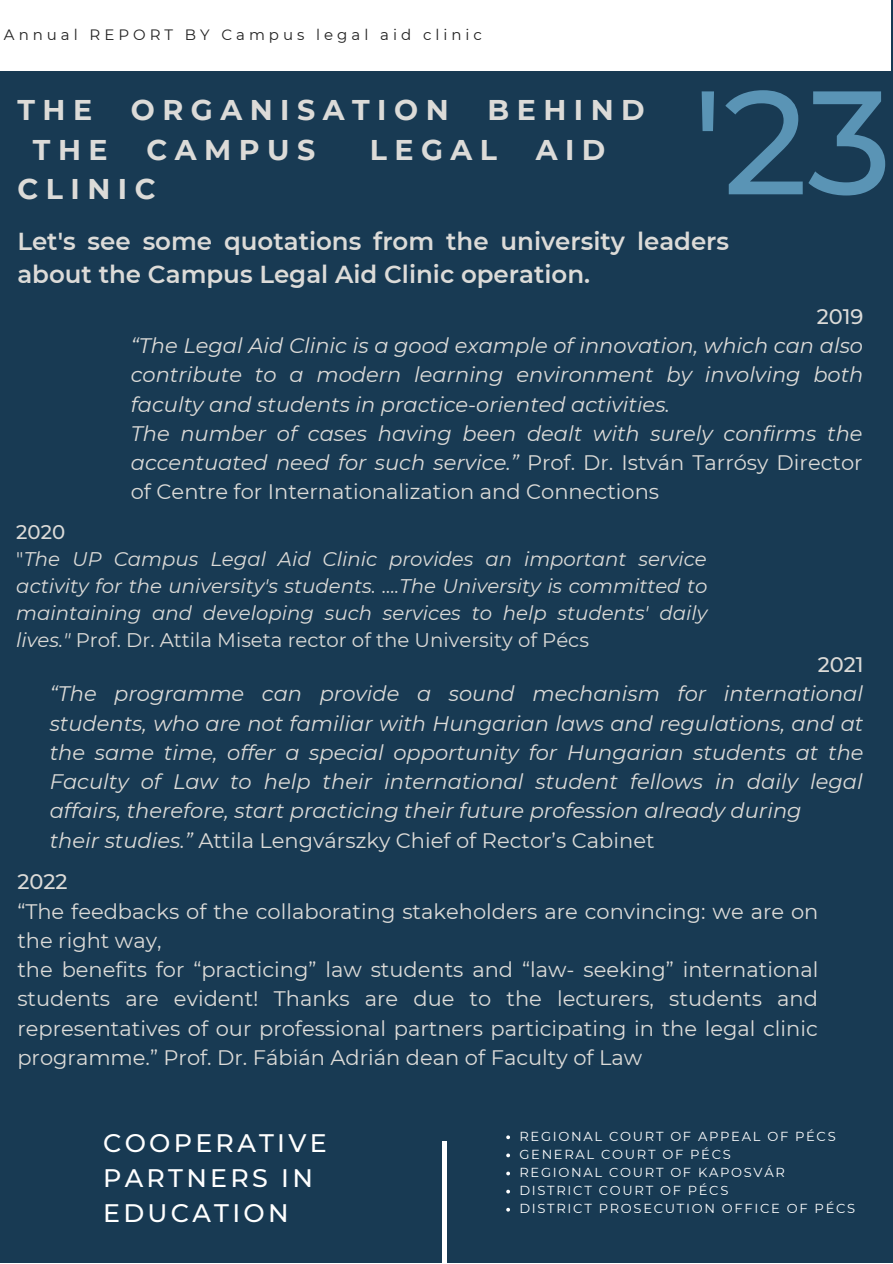
<style>
.page{position:relative;width:893px;height:1264px;background:#fff}
.page>*{position:absolute;margin:0;border:0;box-sizing:border-box;transform-origin:0 0}
.t1{font:500 147px "Montserrat";color:#5a94b5}
.t2{font:700 28.5px "Montserrat";letter-spacing:.265em;color:#dcdbd8}
.t3{font:500 25.35px/35.1px "Montserrat";letter-spacing:.13em;color:#fff}
.t4{font:600 24.45px/33.8px "Montserrat";color:#dcdbd8}
.t5{font:italic 21px/29.2px "Montserrat";color:#dcdbd8}
.t6{font:21px/29.2px "Montserrat";color:#dcdbd8}
.t7{font:500 21px "Montserrat";color:#dcdbd8}
.t8{font:italic 19.65px/27px "Montserrat";color:#dcdbd8}
.t9{font:15px "Montserrat";letter-spacing:.265em;color:#222}
.t10{font:13.05px/18.1px "Montserrat";letter-spacing:.13em;color:#fff}
.s1{font-style:normal}
.s2{font-weight:500;font-style:normal}
</style>
<div class="page">
<div style="left:0;top:0;width:892px;height:1262px;background:#183a53"></div>
<div style="left:0;top:0;width:891px;height:70px;background:#fff"></div>
<hr style="left:443px;top:1141px;width:3px;height:121px;background:#fff">
<svg style="left:506px;top:1135px;width:4px;height:4px"></svg>
<svg style="left:506px;top:1153px;width:4px;height:4px"></svg>
<svg style="left:506px;top:1171px;width:4px;height:4px"></svg>
<svg style="left:506px;top:1189px;width:4px;height:4px"></svg>
<svg style="left:506px;top:1207px;width:4px;height:4px"></svg>
<p class="t9" style="left:4px;top:25px;width:479px">Annual REPORT BY Campus legal aid clinic</p>
<h2 class="t2" style="left:17px;top:93px;width:76px">THE</h2>
<h2 class="t2" style="left:131px;top:93px;width:319px">ORGANISATION</h2>
<h2 class="t2" style="left:487px;top:93px;width:159px">BEHIND</h2>
<h2 class="t2" style="left:33px;top:132px;width:76px">THE</h2>
<h2 class="t2" style="left:146px;top:132px;width:170px">CAMPUS</h2>
<h2 class="t2" style="left:369px;top:132px;width:129px">LEGAL</h2>
<h2 class="t2" style="left:535px;top:132px;width:71px">AID</h2>
<h2 class="t2" style="left:17px;top:171px;width:140px">CLINIC</h2>
<h1 class="t1" style="left:692px;top:52px;width:201px">'23</h1>
<p class="t4" style="left:17px;top:224px;width:713px">Let's see some quotations from the university leaders about the Campus Legal Aid Clinic operation.</p>
<p class="t7" style="left:816px;top:303px;width:48px">2019</p>
<p class="t5" style="left:131px;top:331px;width:734px">“The Legal Aid Clinic is a good example of innovation, which can also contribute to a modern learning environment by involving both faculty and students in practice-oriented activities.<br>The number of cases having been dealt with surely confirms the accentuated need for such service.” <span class="s1">Prof. Dr. István Tarrósy Director of Centre for Internationalization and Connections</span></p>
<p class="t8" style="left:16px;top:518px;width:692px"><span class="s2">2020<br></span><span class="s1">"</span>The UP Campus Legal Aid Clinic provides an important service activity for the university's students. ….The University is committed to maintaining and developing such services to help students' daily lives." <span class="s1">Prof. Dr. Attila Miseta rector of the University of Pécs</span></p>
<p class="t7" style="left:817px;top:651px;width:47px">2021</p>
<p class="t5" style="left:50px;top:679px;width:815px">“The programme can provide a sound mechanism for international students, who are not familiar with Hungarian laws and regulations, and at the same time, offer a special opportunity for Hungarian students at the Faculty of Law to help their international student fellows in daily legal affairs, therefore, start practicing their future profession already during<br>their studies.” <span class="s1">Attila Lengvárszky Chief of Rector’s Cabinet</span></p>
<p class="t7" style="left:17px;top:869px;width:52px">2022</p>
<p class="t6" style="left:17px;top:896px;width:802px">“The feedbacks of the collaborating stakeholders are convincing: we are on the right way,<br>the benefits for “practicing” law students and “law- seeking” international students are evident! Thanks are due to the lecturers, students and representatives of our professional partners participating in the legal clinic programme.” Prof. Dr. Fábián Adrián dean of Faculty of Law</p>
<p class="t3" style="left:103px;top:1125px;width:225px">COOPERATIVE<br>PARTNERS IN<br>EDUCATION</p>
<p class="t10" style="left:519px;top:1126px;width:337px">REGIONAL COURT OF APPEAL OF PÉCS<br>GENERAL COURT OF PÉCS<br>REGIONAL COURT OF KAPOSVÁR<br>DISTRICT COURT OF PÉCS<br>DISTRICT PROSECUTION OFFICE OF PÉCS</p>
</div>
